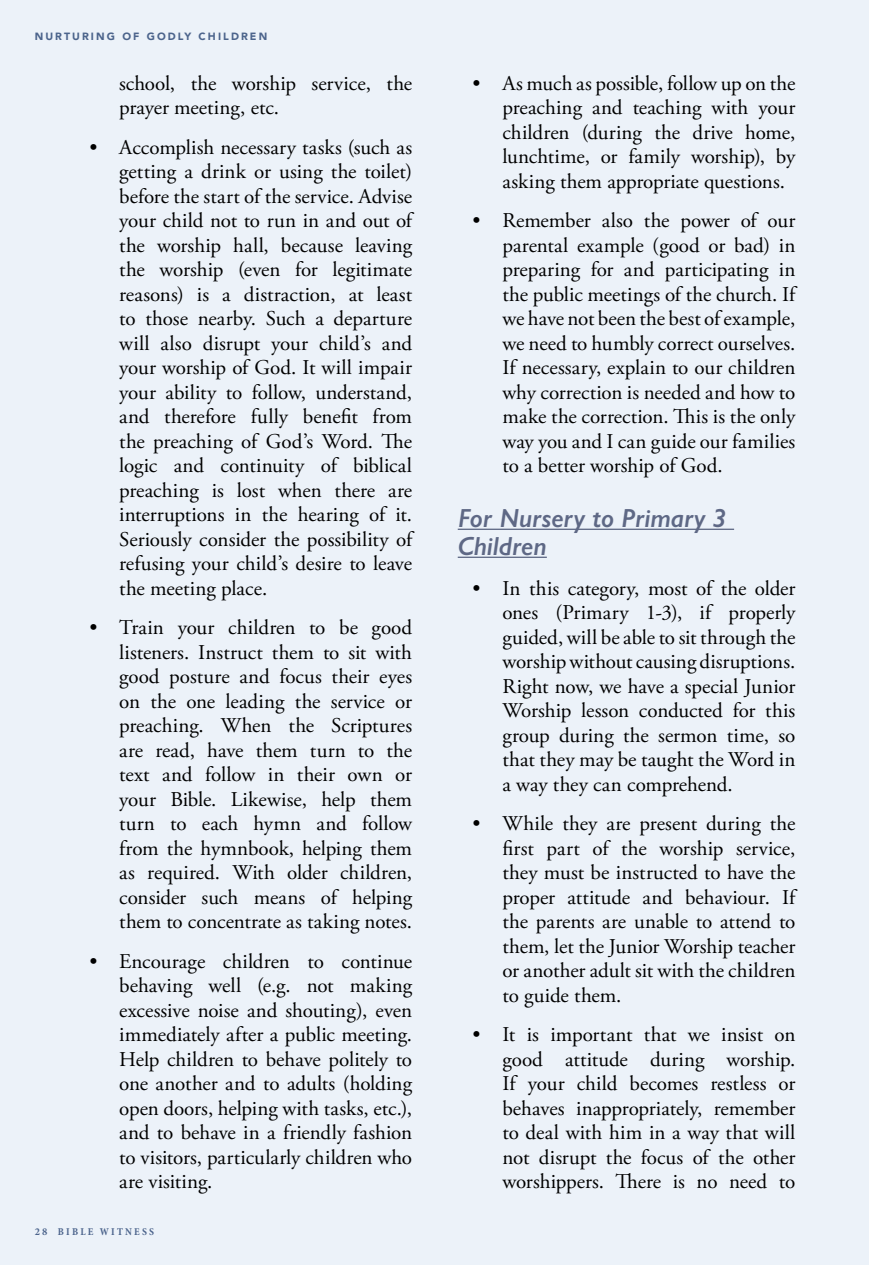
<style>
.page{position:relative;width:869px;height:1265px;background:#fff}
.page>*{position:absolute;margin:0;border:0;box-sizing:border-box;transform-origin:0 0}
.t1{font:italic 600 26.25px/28px "Gill Sans";letter-spacing:-.005em;color:#5e6885}
.t2{font:21px/24.5px "Adobe Garamond Pro";color:#000;text-align:justify}
.t3{font:900 10.5px "Avenir";letter-spacing:.2em;color:#4c648c}
.t4{font:700 condensed 10.5px "Minion Pro";letter-spacing:.21em;color:#4c648c}
.s1{font-stretch:normal}
</style>
<div class="page">
<div style="left:0;top:0;width:868px;height:1265px;background:#ecf2f9"></div>
<hr style="left:457px;top:529px;width:276px;height:1px;background:#5e6885">
<hr style="left:457px;top:557px;width:89px;height:1px;background:#5e6885">
<p class="t3" style="left:35px;top:28px;width:234px">NURTURING OF GODLY CHILDREN</p>
<p class="t2" style="left:119px;top:71px;width:294px">school, the worship service, the prayer meeting, etc.</p>
<p class="t2" style="left:119px;top:135px;width:294px;text-indent:-30px">• Accomplish necessary tasks (such as getting a drink or using the toilet) before the start of the service. Advise your child not to run in and out of the worship hall, because leaving the worship (even for legitimate reasons) is a distraction, at least to those nearby. Such a departure will also disrupt your child’s and your worship of God. It will impair your ability to follow, understand, and therefore fully benefit from the preaching of God’s Word. The logic and continuity of biblical preaching is lost when there are interruptions in the hearing of it.<br>Seriously consider the possibility of refusing your child’s desire to leave the meeting place.</p>
<p class="t2" style="left:119px;top:616px;width:294px;text-indent:-30px">• Train your children to be good listeners. Instruct them to sit with good posture and focus their eyes on the one leading the service or preaching. When the Scriptures are read, have them turn to the text and follow in their own or your Bible. Likewise, help them turn to each hymn and follow from the hymnbook, helping them as required. With older children, consider such means of helping them to concentrate as taking notes.</p>
<p class="t2" style="left:119px;top:949px;width:294px;text-indent:-30px">• Encourage children to continue behaving well (e.g. not making excessive noise and shouting), even immediately after a public meeting.<br>Help children to behave politely to one another and to adults (holding open doors, helping with tasks, etc.), and to behave in a friendly fashion to visitors, particularly children who are visiting.</p>
<p class="t4" style="left:35px;top:1225px;width:121px"><span class="s1">28</span> BIBLE WITNESS</p>
<p class="t2" style="left:502px;top:71px;width:294px;text-indent:-30px">• As much as possible, follow up on the preaching and teaching with your children (during the drive home, lunchtime, or family worship), by asking them appropriate questions.</p>
<p class="t2" style="left:502px;top:209px;width:294px;text-indent:-30px">• Remember also the power of our parental example (good or bad) in preparing for and participating in the public meetings of the church. If we have not been the best of example, we need to humbly correct ourselves.<br>If necessary, explain to our children why correction is needed and how to make the correction. This is the only way you and I can guide our families to a better worship of God.</p>
<p class="t1" style="left:457px;top:504px;width:270px">For Nursery to Primary 3<br>Children</p>
<p class="t2" style="left:502px;top:577px;width:294px;text-indent:-30px">• In this category, most of the older ones (Primary 1-3), if properly guided, will be able to sit through the worship without causing disruptions.<br>Right now, we have a special Junior Worship lesson conducted for this group during the sermon time, so that they may be taught the Word in a way they can comprehend.</p>
<p class="t2" style="left:502px;top:812px;width:294px;text-indent:-30px">• While they are present during the first part of the worship service, they must be instructed to have the proper attitude and behaviour. If the parents are unable to attend to them, let the Junior Worship teacher or another adult sit with the children to guide them.</p>
<p class="t2" style="left:502px;top:1023px;width:294px;text-indent:-30px">• It is important that we insist on good attitude during worship.<br>If your child becomes restless or behaves inappropriately, remember to deal with him in a way that will not disrupt the focus of the other worshippers. There is no need to</p>
</div>
